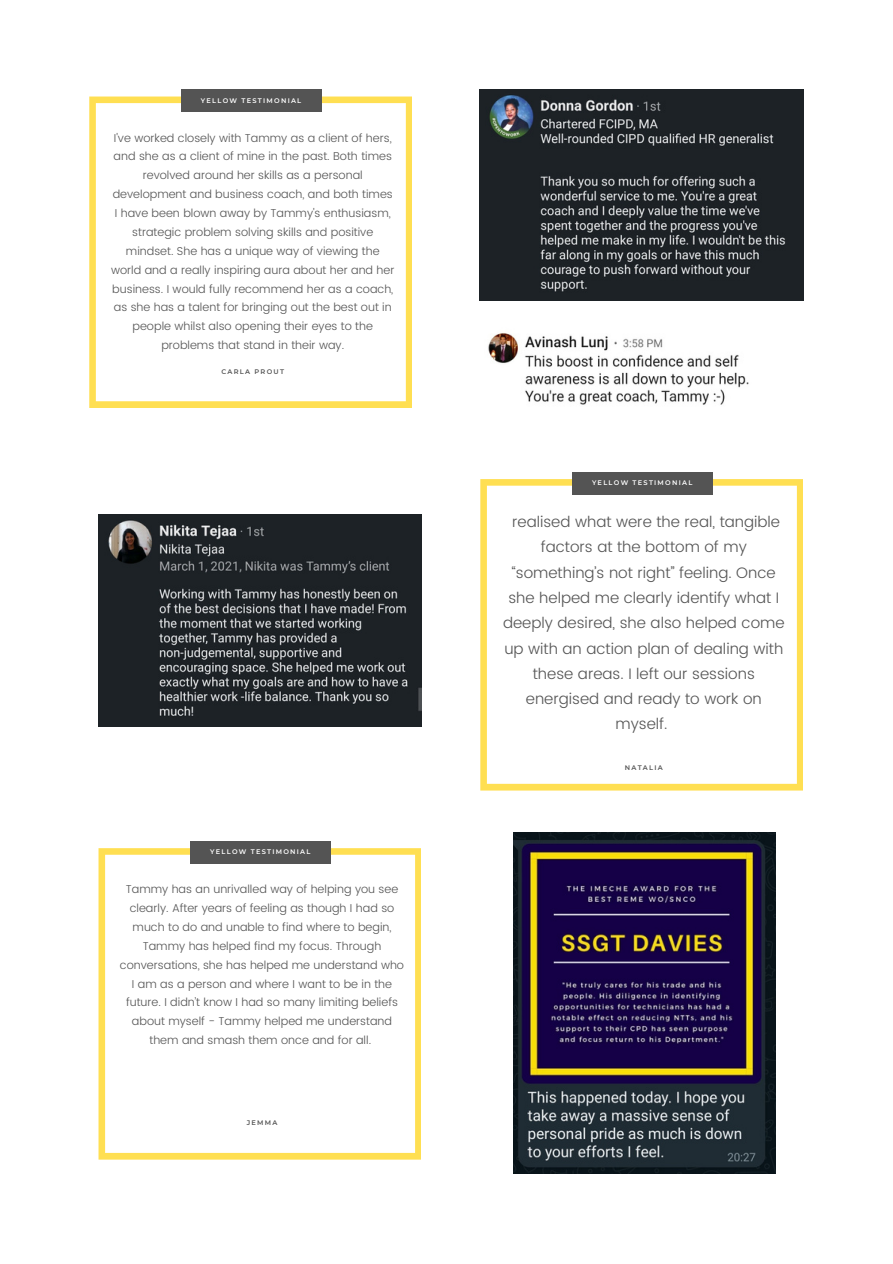
<style>
.page{position:relative;width:893px;height:1264px;background:#fff}
.page>*{position:absolute;margin:0;border:0;box-sizing:border-box;transform-origin:0 0}
.t1{font:300 15.15px/25.2px "Poppins";color:#545454;text-align:center}
.t2{font:300 11.4px/18.9px "Poppins";color:#545454;text-align:center}
.t3{font:600 6.6px "Montserrat";letter-spacing:.19em;color:#fff}
.t4{font:600 6.6px "Montserrat";letter-spacing:.19em;color:#545454}
</style>
<div class="page">
<svg style="left:89px;top:96px;width:323px;height:312px"></svg>
<div style="left:181px;top:89px;width:140px;height:22px;background:#545454"></div>
<svg style="left:480px;top:479px;width:323px;height:311px"></svg>
<div style="left:572px;top:472px;width:140px;height:22px;background:#545454"></div>
<img style="left:488px;top:333px;width:261px;height:72px">
<img style="left:514px;top:832px;width:261px;height:341px">
<svg style="left:98px;top:848px;width:323px;height:311px"></svg>
<div style="left:190px;top:840px;width:140px;height:23px;background:#545454"></div>
<img style="left:480px;top:89px;width:323px;height:212px">
<img style="left:98px;top:514px;width:323px;height:212px">
<p class="t3" style="left:201px;top:96px;width:102px">YELLOW TESTIMONIAL</p>
<p class="t2" style="left:111px;top:128px;width:285px">I've worked closely with Tammy as a client of hers, and she as a client of mine in the past. Both times revolved around her skills as a personal development and business coach, and both times I have been blown away by Tammy's enthusiasm, strategic problem solving skills and positive mindset. She has a unique way of viewing the world and a really inspiring aura about her and her business. I would fully recommend her as a coach, as she has a talent for bringing out the best out in people whilst also opening their eyes to the problems that stand in their way.</p>
<p class="t4" style="left:221px;top:367px;width:64px">CARLA PROUT</p>
<p class="t3" style="left:210px;top:847px;width:102px">YELLOW TESTIMONIAL</p>
<p class="t2" style="left:120px;top:879px;width:285px">Tammy has an unrivalled way of helping you see clearly. After years of feeling as though I had so much to do and unable to find where to begin, Tammy has helped find my focus. Through conversations, she has helped me understand who I am as a person and where I want to be in the future. I didn’t know I had so many limiting beliefs about myself - Tammy helped me understand them and smash them once and for all.</p>
<p class="t4" style="left:247px;top:1118px;width:32px">JEMMA</p>
<p class="t3" style="left:592px;top:479px;width:102px">YELLOW TESTIMONIAL</p>
<p class="t1" style="left:503px;top:509px;width:283px">realised what were the real, tangible factors at the bottom of my “something’s not right” feeling. Once she helped me clearly identify what I deeply desired, she also helped come up with an action plan of dealing with these areas. I left our sessions energised and ready to work on myself.</p>
<p class="t4" style="left:624px;top:763px;width:39px">NATALIA</p>
</div>
